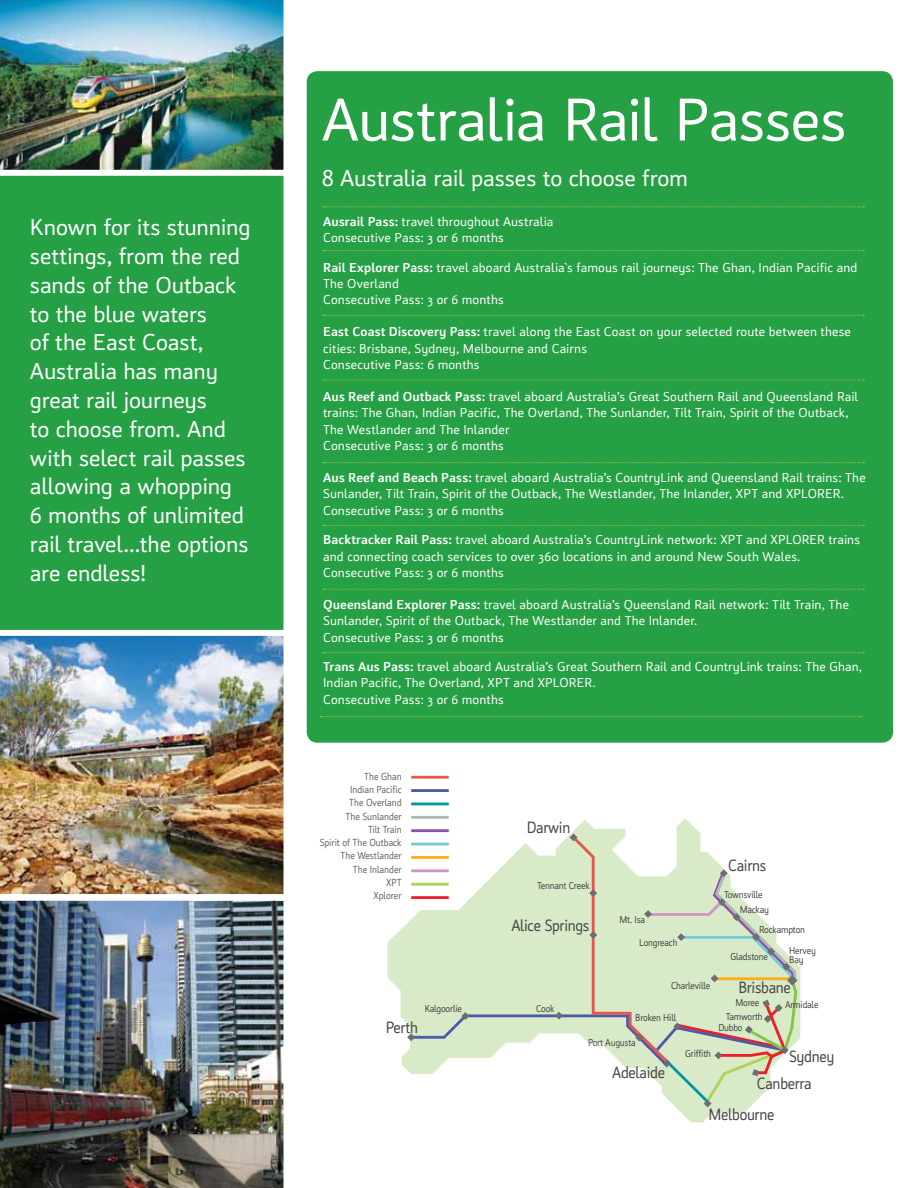
<style>
.page{position:relative;width:918px;height:1188px;background:#fff}
.page>*{position:absolute;margin:0;border:0;box-sizing:border-box;transform-origin:0 0}
.t1{font:63px "Insider";letter-spacing:-.015em;color:#fff}
.t2{font:24px/28.8px "Insider";letter-spacing:-.005em;color:#fff}
.t3{font:17.1px "Insider";letter-spacing:-.02em;color:#464547;scale:.9 1}
.t4{font:13.5px/16.2px "Insider";letter-spacing:.01em;color:#fff}
.t5{font:10.65px/13.4px "Insider";letter-spacing:-.005em;color:#636466;text-align:right;scale:.9 1}
.t6{font:10.5px/10.8px "Insider";letter-spacing:-.02em;color:#464547;scale:.9 1}
.s1{font-weight:700}
</style>
<div class="page">
<div style="left:307px;top:71px;width:586px;height:672px;background:#26a044;border-radius:11px"></div>
<div style="left:0;top:175px;width:284px;height:455px;background:#26a044"></div>
<img style="left:0;top:635px;width:284px;height:260px">
<img style="left:0;top:0;width:284px;height:170px">
<img style="left:0;top:900px;width:284px;height:288px">
<svg style="left:323px;top:207px;width:541px;height:1px"></svg>
<svg style="left:323px;top:250px;width:541px;height:1px"></svg>
<svg style="left:323px;top:315px;width:541px;height:1px"></svg>
<svg style="left:323px;top:380px;width:541px;height:1px"></svg>
<svg style="left:323px;top:462px;width:541px;height:1px"></svg>
<svg style="left:323px;top:525px;width:541px;height:1px"></svg>
<svg style="left:323px;top:589px;width:541px;height:1px"></svg>
<svg style="left:323px;top:652px;width:541px;height:1px"></svg>
<svg style="left:320px;top:716px;width:541px;height:1px"></svg>
<svg style="left:387px;top:818px;width:413px;height:304px"></svg>
<hr style="left:411px;top:776px;width:38px;height:3px;background:#e4584d">
<hr style="left:411px;top:789px;width:38px;height:3px;background:#4e5ba8">
<hr style="left:411px;top:803px;width:38px;height:2px;background:#00999e">
<hr style="left:411px;top:816px;width:38px;height:3px;background:#b3b5b8">
<hr style="left:411px;top:829px;width:38px;height:3px;background:#8b53a1">
<svg style="left:407px;top:833px;width:392px;height:275px"></svg>
<p class="t2" style="left:30px;top:213px;width:222px">Known for its stunning settings, from the red sands of the Outback to the blue waters<br>of the East Coast,<br>Australia has many great rail journeys<br>to choose from. And with select rail passes allowing a whopping<br>6 months of unlimited rail travel...the options are endless!</p>
<h1 class="t1" style="left:322px;top:85px;width:527px">Australia Rail Passes</h1>
<h2 class="t2" style="left:322px;top:164px;width:368px">8 Australia rail passes to choose from</h2>
<p class="t4" style="left:323px;top:213px;width:232px"><span class="s1">Ausrail Pass:</span> travel throughout Australia<br>Consecutive Pass: 3 or 6 months</p>
<p class="t4" style="left:323px;top:259px;width:536px"><span class="s1">Rail Explorer Pass:</span> travel aboard Australia`s famous rail journeys: The Ghan, Indian Pacific and<br>The Overland<br>Consecutive Pass: 3 or 6 months</p>
<p class="t4" style="left:323px;top:324px;width:529px"><span class="s1">East Coast Discovery Pass:</span> travel along the East Coast on your selected route between these cities: Brisbane, Sydney, Melbourne and Cairns<br>Consecutive Pass: 6 months</p>
<p class="t4" style="left:323px;top:389px;width:537px"><span class="s1">Aus Reef and Outback Pass:</span> travel aboard Australia’s Great Southern Rail and Queensland Rail trains: The Ghan, Indian Pacific, The Overland, The Sunlander, Tilt Train, Spirit of the Outback, The Westlander and The Inlander<br>Consecutive Pass: 3 or 6 months</p>
<p class="t4" style="left:323px;top:470px;width:544px"><span class="s1">Aus Reef and Beach Pass:</span> travel aboard Australia’s CountryLink and Queensland Rail trains: The<br>Sunlander, Tilt Train, Spirit of the Outback, The Westlander, The Inlander, XPT and XPLORER.<br>Consecutive Pass: 3 or 6 months</p>
<p class="t4" style="left:323px;top:532px;width:538px"><span class="s1">Backtracker Rail Pass:</span> travel aboard Australia’s CountryLink network: XPT and XPLORER trains and connecting coach services to over 360 locations in and around New South Wales.<br>Consecutive Pass: 3 or 6 months</p>
<p class="t4" style="left:323px;top:597px;width:527px"><span class="s1">Queensland Explorer Pass:</span> travel aboard Australia’s Queensland Rail network: Tilt Train, The<br>Sunlander, Spirit of the Outback, The Westlander and The Inlander.<br>Consecutive Pass: 3 or 6 months</p>
<p class="t4" style="left:323px;top:659px;width:540px"><span class="s1">Trans Aus Pass:</span> travel aboard Australia’s Great Southern Rail and CountryLink trains: The Ghan,<br>Indian Pacific, The Overland, XPT and XPLORER.<br>Consecutive Pass: 3 or 6 months</p>
<p class="t5" style="left:320px;top:769px;width:93px">The Ghan<br>Indian Pacific<br>The Overland<br>The Sunlander<br>Tilt Train<br>Spirit of The Outback<br>The Westlander<br>The Inlander<br>XPT<br>Xplorer</p>
<p class="t3" style="left:386px;top:1018px;width:37px">Perth</p>
<p class="t3" style="left:527px;top:818px;width:50px">Darwin</p>
<p class="t6" style="left:537px;top:880px;width:60px">Tennant Creek</p>
<p class="t3" style="left:511px;top:916px;width:88px">Alice Springs</p>
<p class="t6" style="left:425px;top:1003px;width:43px">Kalgoorlie</p>
<p class="t6" style="left:536px;top:1003px;width:22px">Cook</p>
<p class="t6" style="left:620px;top:914px;width:30px">Mt. Isa</p>
<p class="t6" style="left:639px;top:937px;width:44px">Longreach</p>
<p class="t6" style="left:671px;top:980px;width:45px">Charleville</p>
<p class="t6" style="left:635px;top:1012px;width:47px">Broken Hill</p>
<p class="t6" style="left:588px;top:1037px;width:54px">Port Augusta</p>
<p class="t3" style="left:612px;top:1063px;width:60px">Adelaide</p>
<p class="t6" style="left:685px;top:1048px;width:30px">Griffith</p>
<p class="t3" style="left:728px;top:856px;width:44px">Cairns</p>
<p class="t6" style="left:724px;top:889px;width:45px">Townsville</p>
<p class="t6" style="left:740px;top:904px;width:34px">Mackay</p>
<p class="t6" style="left:759px;top:924px;width:52px">Rockampton</p>
<p class="t6" style="left:789px;top:945px;width:31px">Hervey</p>
<p class="t6" style="left:730px;top:951px;width:43px">Gladstone</p>
<p class="t6" style="left:789px;top:954px;width:17px">Bay</p>
<p class="t3" style="left:738px;top:978px;width:60px">Brisbane</p>
<p class="t6" style="left:736px;top:997px;width:28px">Moree</p>
<p class="t6" style="left:785px;top:999px;width:39px">Armidale</p>
<p class="t6" style="left:718px;top:1011px;width:51px;text-indent:7px">Tamworth<br>Dubbo</p>
<p class="t3" style="left:789px;top:1047px;width:52px">Sydney</p>
<p class="t3" style="left:757px;top:1074px;width:62px">Canberra</p>
<p class="t3" style="left:709px;top:1105px;width:75px">Melbourne</p>
</div>
